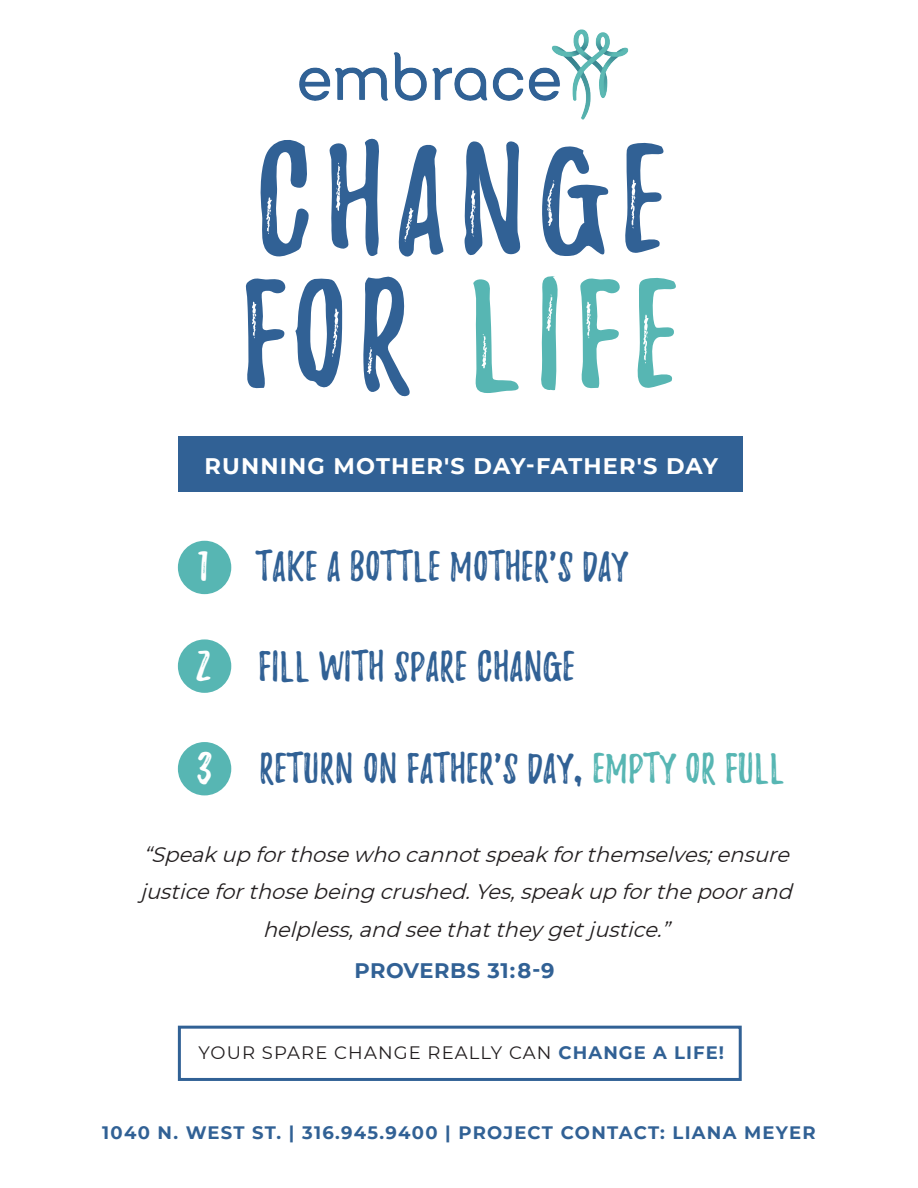
<style>
.page{position:relative;width:918px;height:1188px;background:#fff}
.page>*{position:absolute;margin:0;border:0;box-sizing:border-box;transform-origin:0 0}
.t1{font:136.5px "Playlist Caps";letter-spacing:.1em;color:#57b6b3}
.t2{font:136.5px "Playlist Caps";letter-spacing:.1em;color:#316195}
.t3{font:39px "Playlist Caps";color:#fff}
.t4{font:37.5px "Playlist Caps";letter-spacing:.02em;color:#316195}
.t5{font:700 22.5px "Montserrat";letter-spacing:.05em;color:#fff}
.t6{font:italic 21px/37.5px "Montserrat";color:#231f20;text-align:center}
.t7{font:700 21px "Montserrat";letter-spacing:.03em;color:#316195}
.t8{font:700 18px "Montserrat";letter-spacing:.07em;color:#316195}
.t9{font:18px "Montserrat";letter-spacing:.06em;color:#231f20}
.s1{color:#316195}
.s2{color:#57b6b3}
.s3{font-weight:700;color:#316195}
</style>
<div class="page">
<img style="left:299px;top:29px;width:330px;height:91px">
<div style="left:179px;top:542px;width:51px;height:51px;background:#57b6b3;border-radius:50%"></div>
<div style="left:178px;top:541px;width:53px;height:53px;border:3px solid #57b6b3;border-radius:50%"></div>
<div style="left:179px;top:641px;width:51px;height:50px;background:#57b6b3;border-radius:50%"></div>
<div style="left:178px;top:639px;width:53px;height:54px;border:3px solid #57b6b3;border-radius:50%"></div>
<div style="left:179px;top:744px;width:51px;height:50px;background:#57b6b3;border-radius:50%"></div>
<div style="left:178px;top:742px;width:53px;height:53px;border:3px solid #57b6b3;border-radius:50%"></div>
<div style="left:178px;top:1026px;width:564px;height:55px;border:3px solid #316195"></div>
<div style="left:178px;top:436px;width:564px;height:56px;background:#316195"></div>
<p class="t2" style="left:255px;top:138px;width:412px">CHANGE</p>
<p class="t1" style="left:243px;top:273px;width:437px"><span class="s1">FOR</span> LIFE</p>
<p class="t5" style="left:205px;top:449px;width:515px">RUNNING MOTHER'S DAY-FATHER'S DAY</p>
<p class="t3" style="left:198px;top:548px;width:13px">1</p>
<p class="t4" style="left:256px;top:549px;width:373px">TAKE A BOTTLE MOTHER'S DAY</p>
<p class="t3" style="left:195px;top:648px;width:18px">2</p>
<p class="t4" style="left:259px;top:649px;width:317px">FILL WITH SPARE CHANGE</p>
<p class="t3" style="left:197px;top:750px;width:17px">3</p>
<p class="t4" style="left:259px;top:752px;width:526px">RETURN ON FATHER'S DAY, <span class="s2">EMPTY OR FULL</span></p>
<p class="t6" style="left:140px;top:835px;width:661px">“Speakup forthosewhocannotspeakforthemselves;ensure justiceforthosebeing crushed.Yes,speakup forthepoorand helpless,and seethatthey getjustice.”</p>
<p class="t7" style="left:354px;top:956px;width:202px">PROVERBS 31:8-9</p>
<p class="t9" style="left:199px;top:1040px;width:527px">YOUR SPARE CHANGE REALLY CAN <span class="s3">CHANGE A LIFE!</span></p>
<p class="t8" style="left:102px;top:1120px;width:715px">1040 N. WEST ST. | 316.945.9400 | PROJECT CONTACT: LIANA MEYER</p>
</div>
